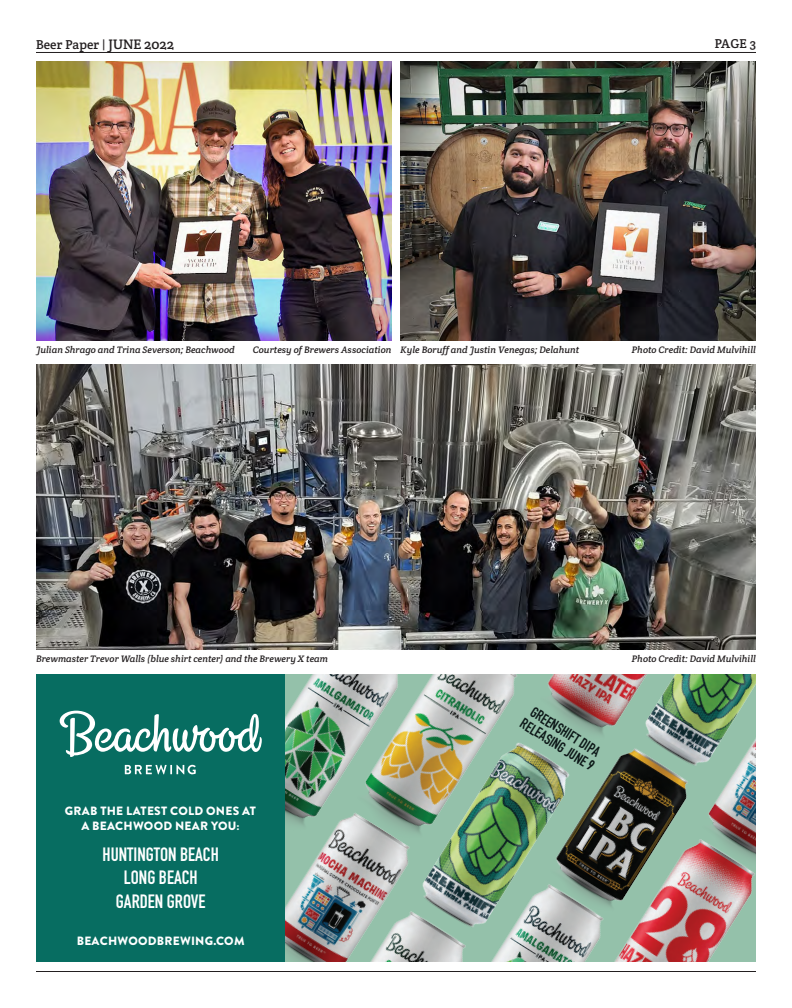
<style>
.page{position:relative;width:792px;height:1008px;background:#fff}
.page>*{position:absolute;margin:0;border:0;box-sizing:border-box;transform-origin:0 0}
.t1{font:700 19px/23.1px "DIN Condensed";color:#fff;text-align:center}
.t2{font:700 14.7px/15px "DIN Condensed";color:#0c1717}
.t3{font:13px "Crete Round";letter-spacing:.01em;color:#231f20}
.t4{font:900 12px/15px "Brandon Grotesque";letter-spacing:.02em;color:#fff;text-align:center}
.t5{font:italic 9.5px "Crete Round";color:#231f20}
.s1{font-size:14px}
</style>
<div class="page">
<hr style="left:36px;top:52px;width:720px;height:1px;background:#231f20">
<hr style="left:36px;top:971px;width:720px;height:1px;background:#231f20">
<img style="left:36px;top:62px;width:356px;height:279px">
<img style="left:36px;top:365px;width:720px;height:285px">
<img style="left:400px;top:62px;width:356px;height:279px">
<img style="left:443px;top:863px;width:85px;height:32px">
<img style="left:285px;top:674px;width:51px;height:105px">
<img style="left:285px;top:779px;width:158px;height:183px">
<img style="left:480px;top:868px;width:122px;height:94px">
<img style="left:336px;top:674px;width:192px;height:189px">
<img style="left:359px;top:895px;width:128px;height:67px">
<img style="left:528px;top:764px;width:151px;height:172px">
<img style="left:602px;top:823px;width:154px;height:139px">
<img style="left:519px;top:674px;width:99px;height:90px">
<img style="left:679px;top:797px;width:77px;height:86px">
<img style="left:618px;top:674px;width:138px;height:123px">
<div style="left:36px;top:674px;width:249px;height:288px;background:#076d61"></div>
<svg style="left:125px;top:765px;width:71px;height:9px"></svg>
<svg style="left:60px;top:711px;width:202px;height:46px"></svg>
<h3 class="t3" style="left:36px;top:36px;width:140px">Beer Paper | <span class="s1">JUNE 2022</span></h3>
<h3 class="t3" style="left:715px;top:35px;width:43px">PAGE 3</h3>
<p class="t5" style="left:36px;top:344px;width:200px">Julian Shrago and Trina Severson; Beachwood</p>
<p class="t5" style="left:253px;top:344px;width:140px">Courtesy of Brewers Association</p>
<p class="t5" style="left:400px;top:344px;width:180px">Kyle Boruff and Justin Venegas; Delahunt</p>
<p class="t5" style="left:632px;top:344px;width:126px">Photo Credit: David Mulvihill</p>
<p class="t5" style="left:36px;top:653px;width:294px">Brewmaster Trevor Walls (blue shirt center) and the Brewery X team</p>
<p class="t5" style="left:632px;top:653px;width:126px">Photo Credit: David Mulvihill</p>
<p class="t4" style="left:65px;top:804px;width:193px">GRAB THE LATEST COLD ONES AT<br>A BEACHWOOD NEAR YOU:</p>
<p class="t1" style="left:103px;top:843px;width:118px">HUNTINGTON BEACH<br>LONG BEACH<br>GARDEN GROVE</p>
<p class="t4" style="left:77px;top:933px;width:169px">BEACHWOODBREWING.COM</p>
<p class="t2" style="left:534px;top:703px;width:86px;rotate:32deg">GREENSHIFT DIPA<br>RELEASING JUNE 9</p>
</div>
